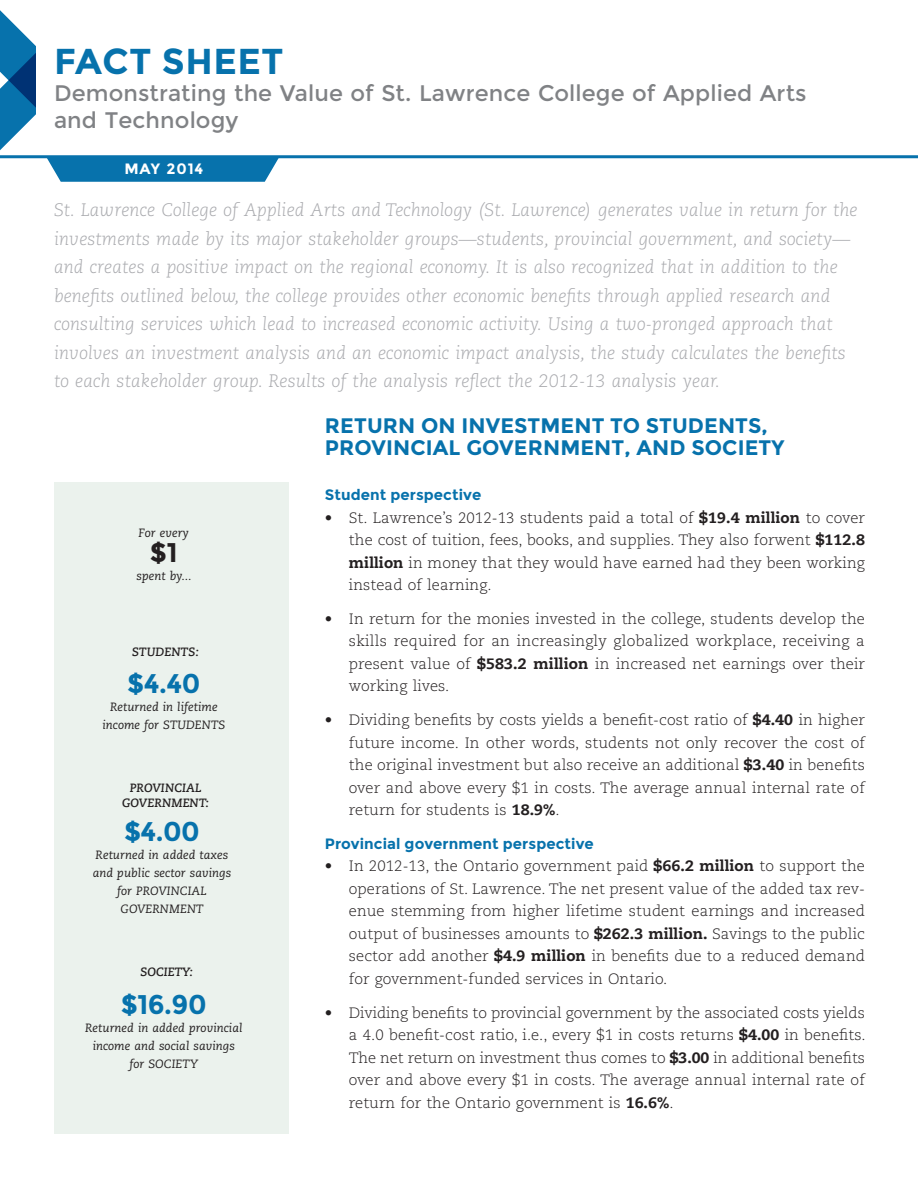
<style>
.page{position:relative;width:918px;height:1188px;background:#fff}
.page>*{position:absolute;margin:0;border:0;box-sizing:border-box;transform-origin:0 0}
.Heading_1{font:700 36px "Montserrat";letter-spacing:.015em;color:#0772ac}
.Table_normal_right{font:700 27px "Montserrat";letter-spacing:-.02em;color:#0772ac}
.side_text{font:700 27px "Montserrat";color:#231f20}
.Heading_1_2{font:22.5px/27px "Montserrat";letter-spacing:.005em;color:#808285}
.Heading_2_after_1{font:700 21px/22.5px "Montserrat";letter-spacing:.005em;color:#0772ac}
.Small_Big_Paragraph{font:italic 300 18px/28.5px "Caecilia LT Std";letter-spacing:.005em;color:#a8a9ad}
.t1{font:300 15px/22.5px "Caecilia LT Std";letter-spacing:.005em;color:#231f20;text-align:justify}
.Heading_3{font:700 15px "Montserrat";letter-spacing:.005em;color:#0772ac}
.Heading_2_after_1-2{font:700 15px "Montserrat";letter-spacing:.005em;color:#0772ac}
.Date{font:700 15px "Montserrat";letter-spacing:.055em;color:#fff}
.side_text-2{font:italic 12px/18px "Caecilia LT Std";letter-spacing:.005em;color:#231f20;text-align:center}
.side_text-3{font:italic 700 12px "Caecilia LT Std";letter-spacing:.005em;color:#231f20}
.s1{font-weight:800}
</style>
<div class="page">
<div style="left:55px;top:482px;width:234px;height:651px;background:#ebf2ed"></div>
<svg style="left:0;top:10px;width:280px;height:172px"></svg>
<hr style="left:0;top:155px;width:918px;height:3px;background:#0772ac">
<p class="Heading_1" style="left:54px;top:40px;width:231px">FACT SHEET</p>
<p class="Heading_1_2" style="left:54px;top:80px;width:754px">Demonstrating the Value of St. Lawrence College of Applied Arts and Technology</p>
<p class="Date" style="left:125px;top:160px;width:80px">MAY 2014</p>
<p class="Small_Big_Paragraph" style="left:54px;top:196px;width:805px">St. Lawrence College of Applied Arts and Technology (St. Lawrence) generates value in return for the investments made by its major stakeholder groups—students, provincial government, and society— and creates a positive impact on the regional economy. It is also recognized that in addition to the benefits outlined below, the college provides other economic benefits through applied research and consulting services which lead to increased economic activity. Using a two-pronged approach that involves an investment analysis and an economic impact analysis, the study calculates the benefits to each stakeholder group. Results of the analysis reflect the 2012-13 analysis year.</p>
<p class="side_text-2" style="left:139px;top:524px;width:52px">For every</p>
<p class="side_text" style="left:150px;top:537px;width:29px">$1</p>
<p class="side_text-2" style="left:136px;top:568px;width:57px">spent by...</p>
<p class="side_text-3" style="left:132px;top:645px;width:68px">STUDENTS:</p>
<p class="Table_normal_right" style="left:127px;top:667px;width:75px">$4.40</p>
<p class="side_text-2" style="left:103px;top:698px;width:124px">Returned in lifetime income for STUDENTS</p>
<p class="side_text-3" style="left:130px;top:781px;width:73px">PROVINCIAL</p>
<p class="side_text-3" style="left:122px;top:795px;width:88px">GOVERNMENT:</p>
<p class="Table_normal_right" style="left:124px;top:815px;width:77px">$4.00</p>
<p class="side_text-2" style="left:93px;top:846px;width:140px">Returned in added taxes and public sector savings for PROVINCIAL<br>GOVERNMENT</p>
<p class="side_text-3" style="left:141px;top:964px;width:54px">SOCIETY:</p>
<p class="Table_normal_right" style="left:121px;top:988px;width:87px">$16.90</p>
<p class="side_text-2" style="left:85px;top:1019px;width:159px">Returned in added provincial income and social savings for SOCIETY</p>
<p class="Heading_2_after_1" style="left:325px;top:414px;width:461px">RETURN ON INVESTMENT TO STUDENTS,<br>PROVINCIAL GOVERNMENT, AND SOCIETY</p>
<p class="Heading_2_after_1-2" style="left:325px;top:486px;width:158px">Student perspective</p>
<p class="t1" style="left:349px;top:507px;width:518px;text-indent:-24px">• St. Lawrence’s 2012-13 students paid a total of <span class="s1">$19.4 million</span> to cover the cost of tuition, fees, books, and supplies. They also forwent <span class="s1">$112.8 million</span> in money that they would have earned had they been working instead of learning.</p>
<p class="t1" style="left:349px;top:608px;width:518px;text-indent:-24px">• In return for the monies invested in the college, students develop the skills required for an increasingly globalized workplace, receiving a present value of <span class="s1">$583.2 million</span> in increased net earnings over their working lives.</p>
<p class="t1" style="left:349px;top:709px;width:518px;text-indent:-24px">• Dividing benefits by costs yields a benefit-cost ratio of <span class="s1">$4.40</span> in higher future income. In other words, students not only recover the cost of the original investment but also receive an additional <span class="s1">$3.40</span> in benefits over and above every $1 in costs. The average annual internal rate of return for students is <span class="s1">18.9%</span>.</p>
<p class="Heading_3" style="left:325px;top:835px;width:270px">Provincial government perspective</p>
<p class="t1" style="left:349px;top:855px;width:518px;text-indent:-24px">• In 2012-13, the Ontario government paid <span class="s1">$66.2 million</span> to support the operations of St. Lawrence. The net present value of the added tax rev&shy;enue stemming from higher lifetime student earnings and increased output of businesses amounts to <span class="s1">$262.3 million.</span> Savings to the public sector add another <span class="s1">$4.9 million</span> in benefits due to a reduced demand for government-funded services in Ontario.</p>
<p class="t1" style="left:349px;top:1002px;width:518px;text-indent:-24px">• Dividing benefits to provincial government by the associated costs yields a 4.0 benefit-cost ratio, i.e., every $1 in costs returns <span class="s1">$4.00</span> in benefits.<br>The net return on investment thus comes to <span class="s1">$3.00</span> in additional benefits over and above every $1 in costs. The average annual internal rate of return for the Ontario government is <span class="s1">16.6%</span>.</p>
</div>
